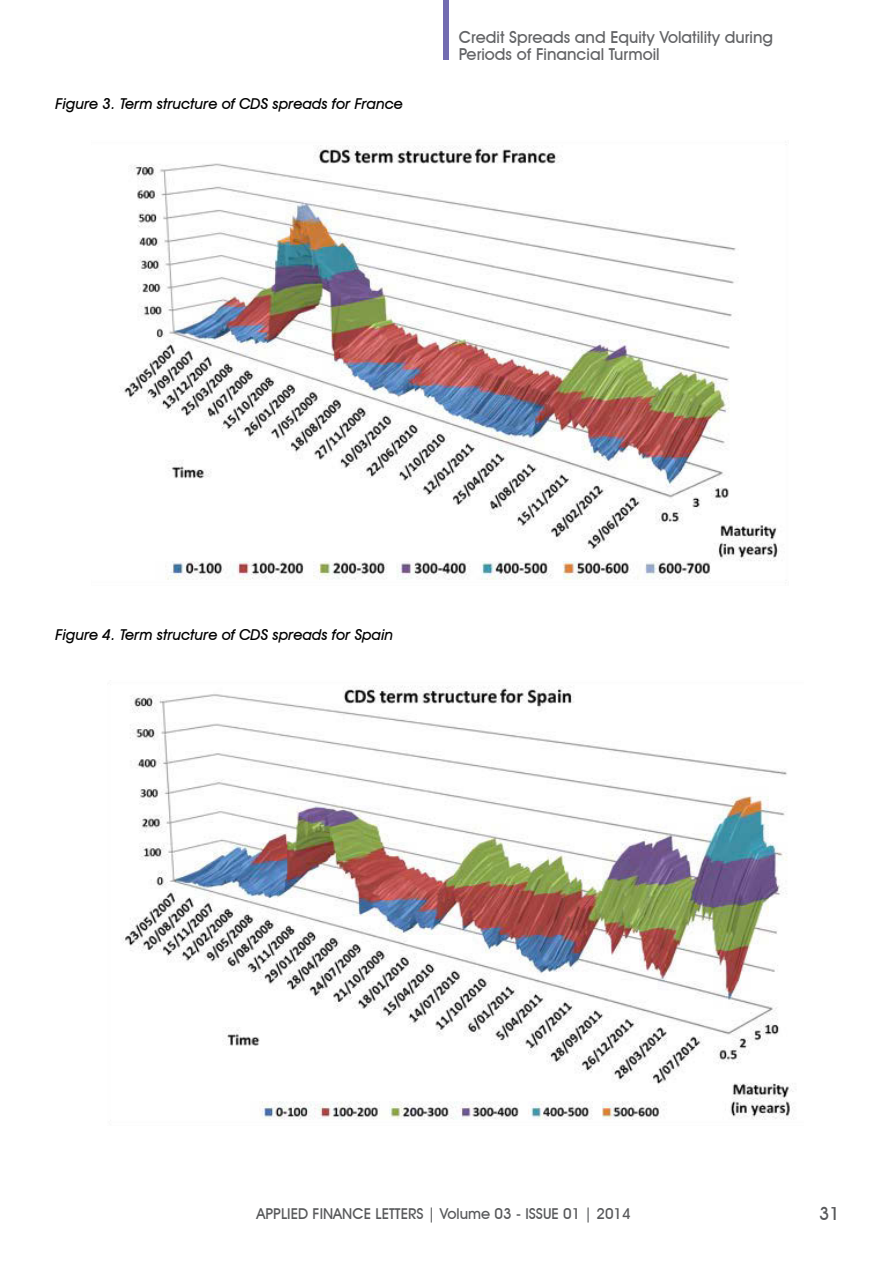
<style>
.page{position:relative;width:893px;height:1263px;background:#fff}
.page>*{position:absolute;margin:0;border:0;box-sizing:border-box;transform-origin:0 0}
.t1{font:500 18px "Avant Garde IT Cby BT";color:#58595b}
.t2{font:500 16.5px/16.5px "Avant Garde IT Cby BT";color:#636466}
.Body{font:italic 500 15px "Avant Garde IT Cby BT";color:#000}
.t3{font:500 15px "Avant Garde IT Cby BT";color:#58595b}
</style>
<div class="page">
<div style="left:444px;top:0;width:5px;height:60px;background:#726cb1"></div>
<img style="left:123px;top:685px;width:671px;height:435px">
<img style="left:120px;top:145px;width:658px;height:435px">
<p class="Body" style="left:56px;top:94px;width:349px">Figure 3. Term structure of CDS spreads for France</p>
<p class="t2" style="left:459px;top:29px;width:316px">Credit Spreads and Equity Volatility during<br>Periods of Financial Turmoil</p>
<p class="Body" style="left:56px;top:625px;width:339px">Figure 4. Term structure of CDS spreads for Spain</p>
<p class="t3" style="left:257px;top:1205px;width:376px">APPLIED FINANCE LETTERS | Volume 03 - ISSUE 01 | 2014</p>
<p class="t1" style="left:819px;top:1202px;width:22px">31</p>
</div>
